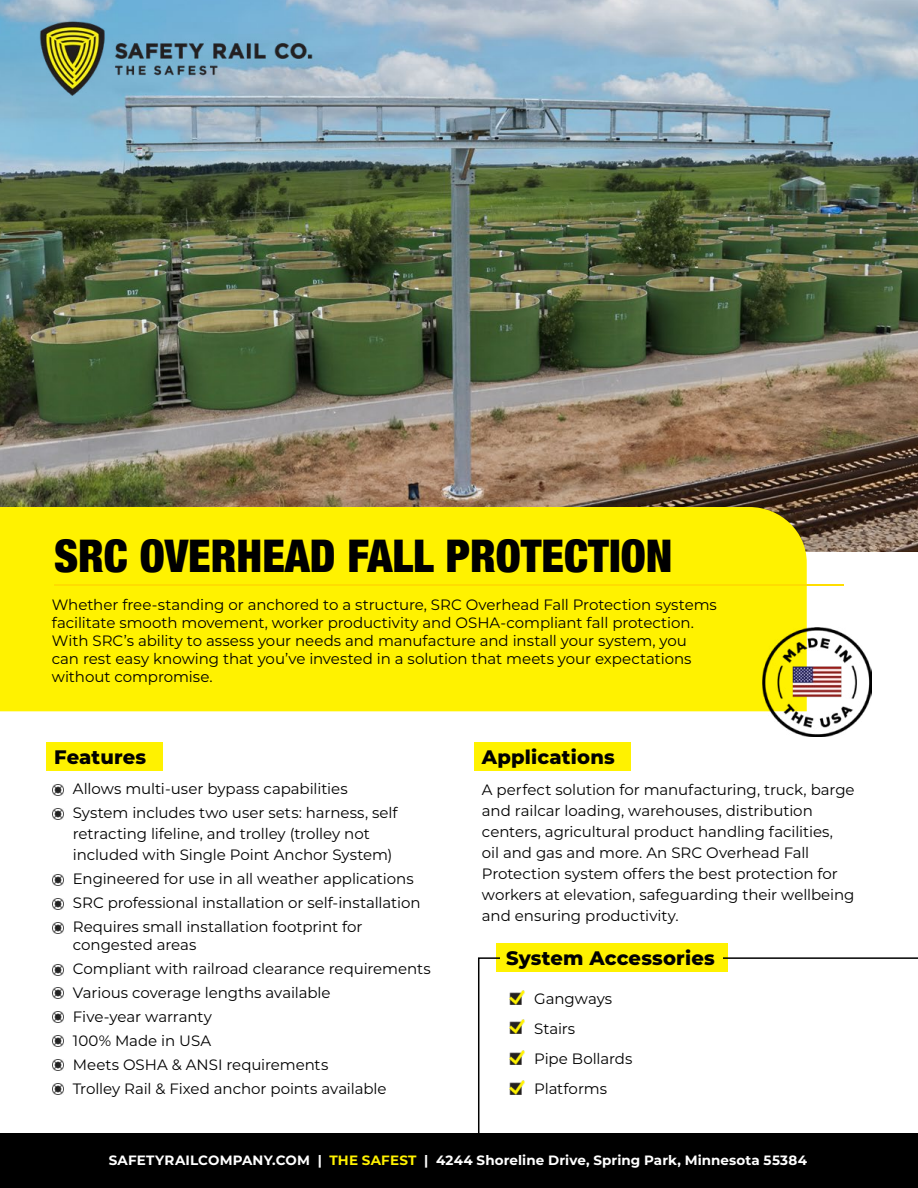
<style>
.page{position:relative;width:918px;height:1188px;background:#fff}
.page>*{position:absolute;margin:0;border:0;box-sizing:border-box;transform-origin:0 0}
.t1{font:900 condensed 45px "Helvetica Neue";color:#000}
.t2{font:800 19.5px "Montserrat";letter-spacing:.01em;color:#000}
.t3{font:15px/24px "Montserrat";letter-spacing:-.005em;color:#000}
.t4{font:700 13.5px "Montserrat";letter-spacing:.01em;color:#fff}
.s1{color:#fff200}
</style>
<div class="page">
<svg style="left:478px;top:957px;width:440px;height:177px"></svg>
<img style="left:0;top:0;width:918px;height:552px">
<div style="left:0;top:507px;width:807px;height:204px;background:#fff200"></div>
<img style="left:15px;top:4px;width:311px;height:96px">
<hr style="left:54px;top:584px;width:789px;height:2px;background:#fd0">
<div style="left:0;top:1134px;width:918px;height:54px;background:#000"></div>
<div style="left:474px;top:742px;width:157px;height:29px;background:#fff200"></div>
<img style="left:509px;top:990px;width:16px;height:14px">
<img style="left:509px;top:1020px;width:16px;height:14px">
<img style="left:509px;top:1050px;width:16px;height:14px">
<img style="left:509px;top:1081px;width:16px;height:14px">
<div style="left:497px;top:943px;width:231px;height:29px;background:#fff200"></div>
<img style="left:762px;top:627px;width:110px;height:109px">
<div style="left:46px;top:742px;width:117px;height:29px;background:#fff200"></div>
<svg style="left:53px;top:784px;width:11px;height:11px"></svg>
<svg style="left:53px;top:808px;width:11px;height:11px"></svg>
<svg style="left:53px;top:874px;width:11px;height:11px"></svg>
<svg style="left:53px;top:898px;width:11px;height:11px"></svg>
<svg style="left:53px;top:965px;width:11px;height:11px"></svg>
<svg style="left:53px;top:988px;width:11px;height:11px"></svg>
<svg style="left:53px;top:922px;width:11px;height:11px"></svg>
<svg style="left:53px;top:1012px;width:11px;height:11px"></svg>
<svg style="left:53px;top:1035px;width:11px;height:12px"></svg>
<svg style="left:53px;top:1059px;width:11px;height:11px"></svg>
<svg style="left:53px;top:1083px;width:11px;height:11px"></svg>
<h1 class="t1" style="left:54px;top:519px;width:620px">SRC OVERHEAD FALL PROTECTION</h1>
<p class="t3" style="left:52px;top:595px;width:667px;line-height:18px">Whether free-standing or anchored to a structure, SRC Overhead Fall Protection systems facilitate smooth movement, worker productivity and OSHA-compliant fall protection.<br>With SRC’s ability to assess your needs and manufacture and install your system, you can rest easy knowing that you’ve invested in a solution that meets your expectations without compromise.</p>
<h2 class="t2" style="left:54px;top:743px;width:94px">Features</h2>
<p class="t3" style="left:73px;top:777px;width:326px">Allows multi-user bypass capabilities<br>System includes two user sets: harness, self</p>
<p class="t3" style="left:73px;top:823px;width:321px;line-height:21px">retracting lifeline, and trolley (trolley not included with Single Point Anchor System)</p>
<p class="t3" style="left:73px;top:867px;width:349px">Engineered for use in all weather applications<br>SRC professional installation or self-installation<br>Requires small installation footprint for</p>
<p class="t3" style="left:73px;top:933px;width:359px">congested areas<br>Compliant with railroad clearance requirements<br>Various coverage lengths available<br>Five-year warranty<br>100% Made in USA<br>Meets OSHA &amp; ANSI requirements<br>Trolley Rail &amp; Fixed anchor points available</p>
<h2 class="t2" style="left:482px;top:743px;width:134px">Applications</h2>
<p class="t3" style="left:482px;top:778px;width:374px;line-height:21px">A perfect solution for manufacturing, truck, barge and railcar loading, warehouses, distribution centers, agricultural product handling facilities,<br>oil and gas and more. An SRC Overhead Fall Protection system offers the best protection for workers at elevation, safeguarding their wellbeing and ensuring productivity.</p>
<h2 class="t2" style="left:506px;top:944px;width:210px">System Accessories</h2>
<p class="t3" style="left:534px;top:983px;width:100px;line-height:30px">Gangways<br>Stairs<br>Pipe Bollards<br>Platforms</p>
<p class="t4" style="left:109px;top:1151px;width:700px">SAFETYRAILCOMPANY.COM | <span class="s1">THE SAFEST</span> | 4244 Shoreline Drive, Spring Park, Minnesota 55384</p>
</div>
